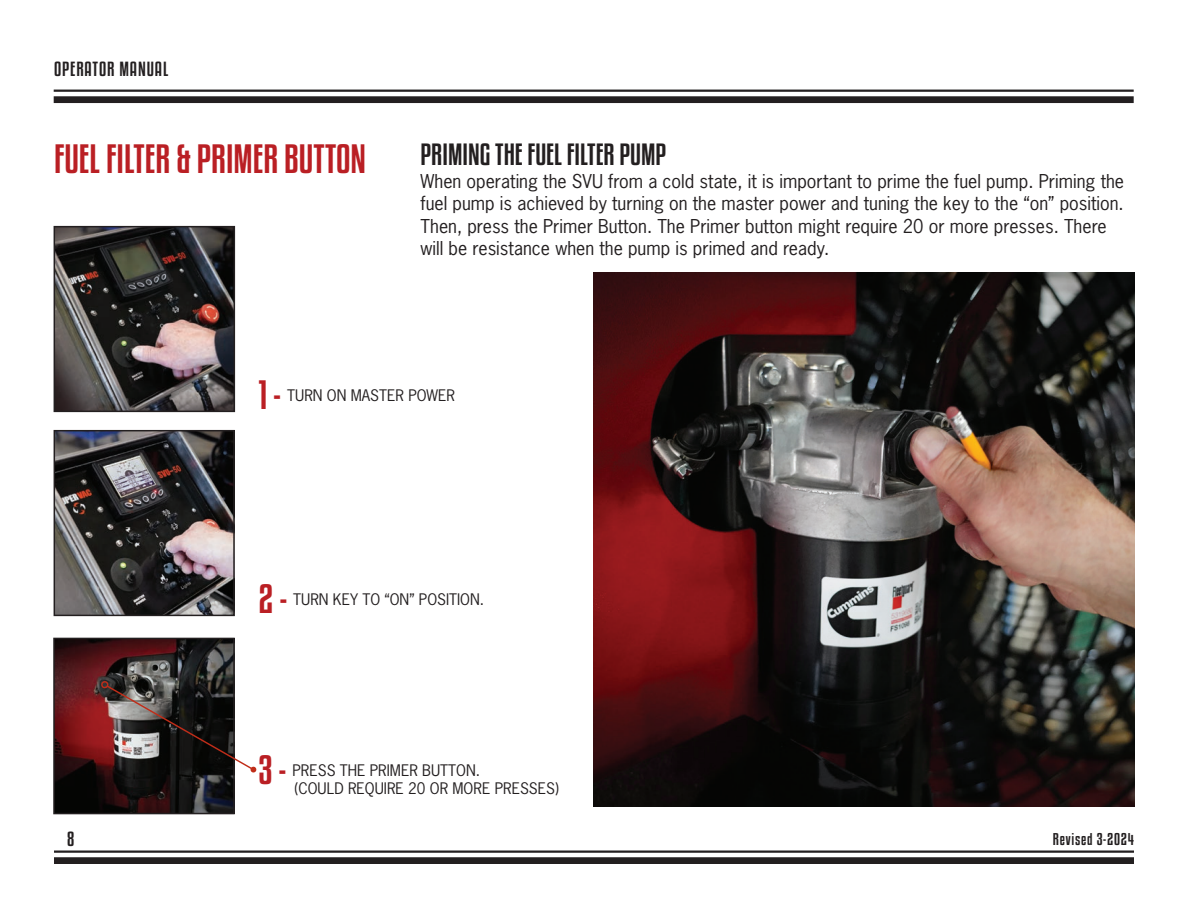
<style>
.page{position:relative;width:1188px;height:918px;background:#fff}
.page>*{position:absolute;margin:0;border:0;box-sizing:border-box;transform-origin:0 0}
.t1{font:36px "Kenyan Coffee Rg";color:#ba1f24}
.t2{font:27px "Kenyan Coffee Rg";color:#231f20}
.t3{font:18px/22.5px "News Gothic Std";color:#231f20}
.t4{font:18px "Kenyan Coffee Rg";letter-spacing:.05em;color:#231f20}
.t5{font:15px/18px "News Gothic Std";color:#231f20}
.t6{font:15px "Kenyan Coffee Rg";letter-spacing:.05em;color:#231f20}
</style>
<div class="page">
<hr style="left:54px;top:90px;width:1080px;height:2px;background:#231f20">
<div style="left:54px;top:96px;width:1080px;height:7px;background:#231f20"></div>
<hr style="left:54px;top:851px;width:1080px;height:2px;background:#231f20">
<div style="left:54px;top:857px;width:1080px;height:7px;background:#231f20"></div>
<img style="left:56px;top:641px;width:176px;height:170px">
<div style="left:53px;top:638px;width:182px;height:176px;border:2px solid #231f20"></div>
<img style="left:594px;top:273px;width:540px;height:534px">
<img style="left:57px;top:433px;width:175px;height:180px">
<div style="left:54px;top:430px;width:181px;height:186px;border:2px solid #231f20"></div>
<img style="left:57px;top:229px;width:175px;height:180px">
<div style="left:54px;top:226px;width:181px;height:186px;border:2px solid #231f20"></div>
<svg style="left:99px;top:679px;width:158px;height:94px;background:#5b504f"></svg>
<p class="t4" style="left:54px;top:58px;width:116px">OPERATOR MANUAL</p>
<h1 class="t1" style="left:54px;top:137px;width:314px">FUEL FILTER &amp; PRIMER BUTTON</h1>
<h2 class="t2" style="left:421px;top:139px;width:247px">PRIMING THE FUEL FILTER PUMP</h2>
<p class="t3" style="left:421px;top:170px;width:705px">When operating the SVU from a cold state, it is important to prime the fuel pump. Priming the fuel pump is achieved by turning on the master power and tuning the key to the “on” position.<br>Then, press the Primer Button. The Primer button might require 20 or more presses. There will be resistance when the pump is primed and ready.</p>
<h1 class="t1" style="left:259px;top:373px;width:24px">1 -</h1>
<p class="t5" style="left:287px;top:387px;width:169px">TURN ON MASTER POWER</p>
<h1 class="t1" style="left:259px;top:577px;width:30px">2 -</h1>
<p class="t5" style="left:293px;top:591px;width:192px">TURN KEY TO “ON” POSITION.</p>
<h1 class="t1" style="left:259px;top:748px;width:29px">3 -</h1>
<p class="t5" style="left:292px;top:762px;width:268px">PRESS THE PRIMER BUTTON.<br>(COULD REQUIRE 20 OR MORE PRESSES)</p>
<p class="t4" style="left:67px;top:828px;width:9px">8</p>
<p class="t6" style="left:1053px;top:830px;width:83px">Revised 3-2024</p>
</div>
